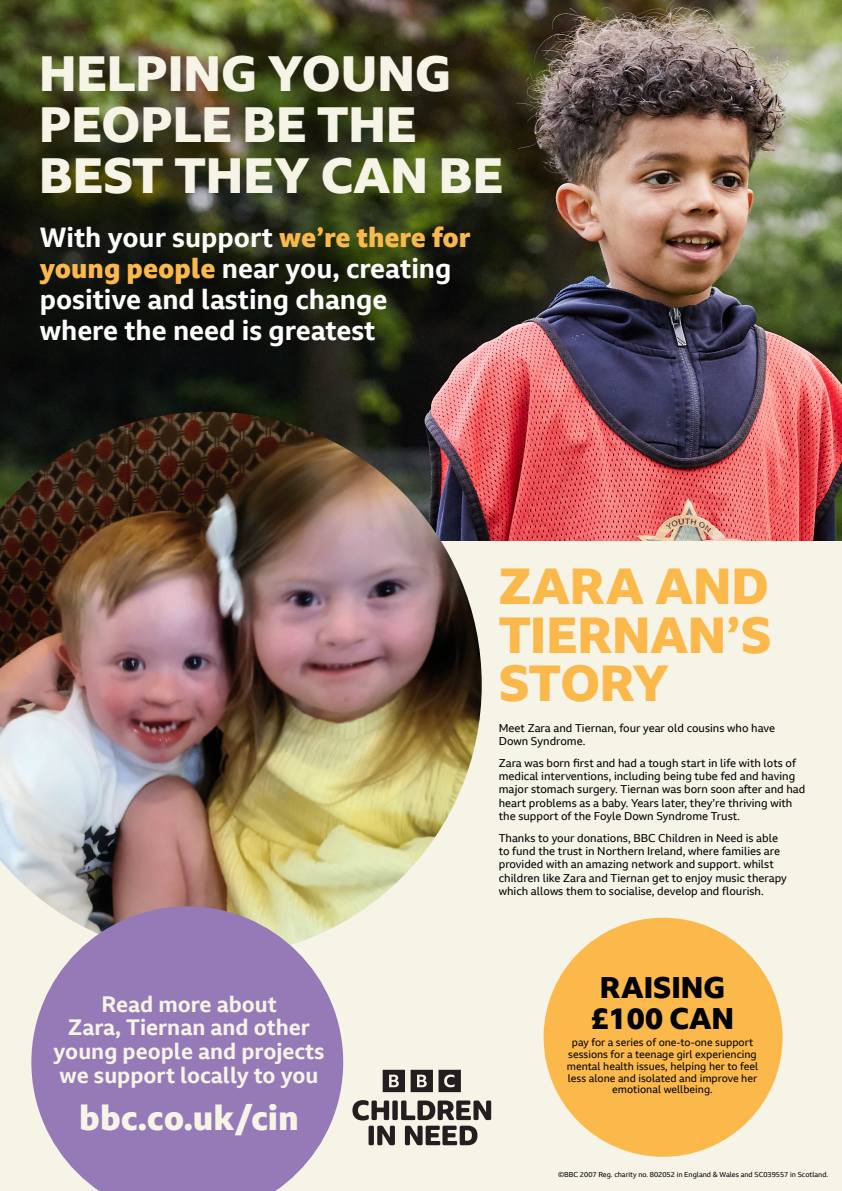
<style>
.page{position:relative;width:842px;height:1191px;background:#fff}
.page>*{position:absolute;margin:0;border:0;box-sizing:border-box;transform-origin:0 0}
.t1{font:800 49.4px/48.6px "BBC Reith Sans";letter-spacing:-.01em;color:#fcb94b;text-align:justify}
.t2{font:800 48.3px/51px "BBC Reith Sans";color:#f6f3e7}
.t3{font:800 34px "BBC Reith Sans";color:#f6f3e7}
.t4{font:800 29.1px/31.2px "BBC Reith Sans";color:#000001;text-align:center}
.t5{font:700 27px/31px "BBC Reith Sans";color:#fff}
.t6{font:700 21.7px/23.6px "BBC Reith Sans";color:#f6f3e7;text-align:center}
.t7{font:11px/13.2px "BBC Reith Sans";color:#000001}
.t8{font:10.4px/11.8px "BBC Reith Sans";color:#000001;text-align:center}
.t9{font:7px "BBC Reith Sans";color:#000001}
.s1{font-weight:800;color:#fcb94b}
</style>
<div class="page">
<div style="left:0;top:540px;width:842px;height:651px;background:#f6f3e7"></div>
<img style="left:0;top:0;width:842px;height:540px">
<svg style="left:352px;top:1069px;width:139px;height:76px;background:#a29f98"></svg>
<img style="left:0;top:412px;width:482px;height:545px">
<svg style="left:31px;top:906px;width:312px;height:285px;background:#a38cbb"></svg>
<div style="left:544px;top:917px;width:238px;height:239px;background:#fcb94b;border-radius:50%"></div>
<p class="t2" style="left:39px;top:47px;width:465px">HELPING YOUNG<br>PEOPLE BE THE<br>BEST THEY CAN BE</p>
<p class="t5" style="left:40px;top:221px;width:432px">With your support <span class="s1">we’re there for young people</span> near you, creating positive and lasting change where the need is greatest</p>
<p class="t1" style="left:499px;top:561px;width:274px">ZARA AND TIERNAN’S STORY</p>
<p class="t6" style="left:54px;top:991px;width:273px">Read more about<br>Zara, Tiernan and other young people and projects we support locally to you</p>
<p class="t3" style="left:79px;top:1095px;width:221px">bbc.co.uk/cin</p>
<p class="t7" style="left:499px;top:721px;width:278px">Meet Zara and Tiernan, four year old cousins who have<br>Down Syndrome.</p>
<p class="t7" style="left:499px;top:756px;width:308px">Zara was born first and had a tough start in life with lots of medical interventions, including being tube fed and having major stomach surgery. Tiernan was born soon after and had heart problems as a baby. Years later, they’re thriving with the support of the Foyle Down Syndrome Trust.</p>
<p class="t7" style="left:499px;top:831px;width:290px">Thanks to your donations, BBC Children in Need is able to fund the trust in Northern Ireland, where families are provided with an amazing network and support. whilst children like Zara and Tiernan get to enjoy music therapy which allows them to socialise, develop and flourish.</p>
<p class="t4" style="left:591px;top:971px;width:145px">RAISING £100 CAN</p>
<p class="t8" style="left:567px;top:1036px;width:193px">pay for a series of one-to-one support sessions for a teenage girl experiencing mental health issues, helping her to feel less alone and isolated and improve her emotional wellbeing.</p>
<p class="t9" style="left:558px;top:1170px;width:272px">©BBC 2007 Reg. charity no. 802052 in England &amp; Wales and SC039557 in Scotland.</p>
</div>
